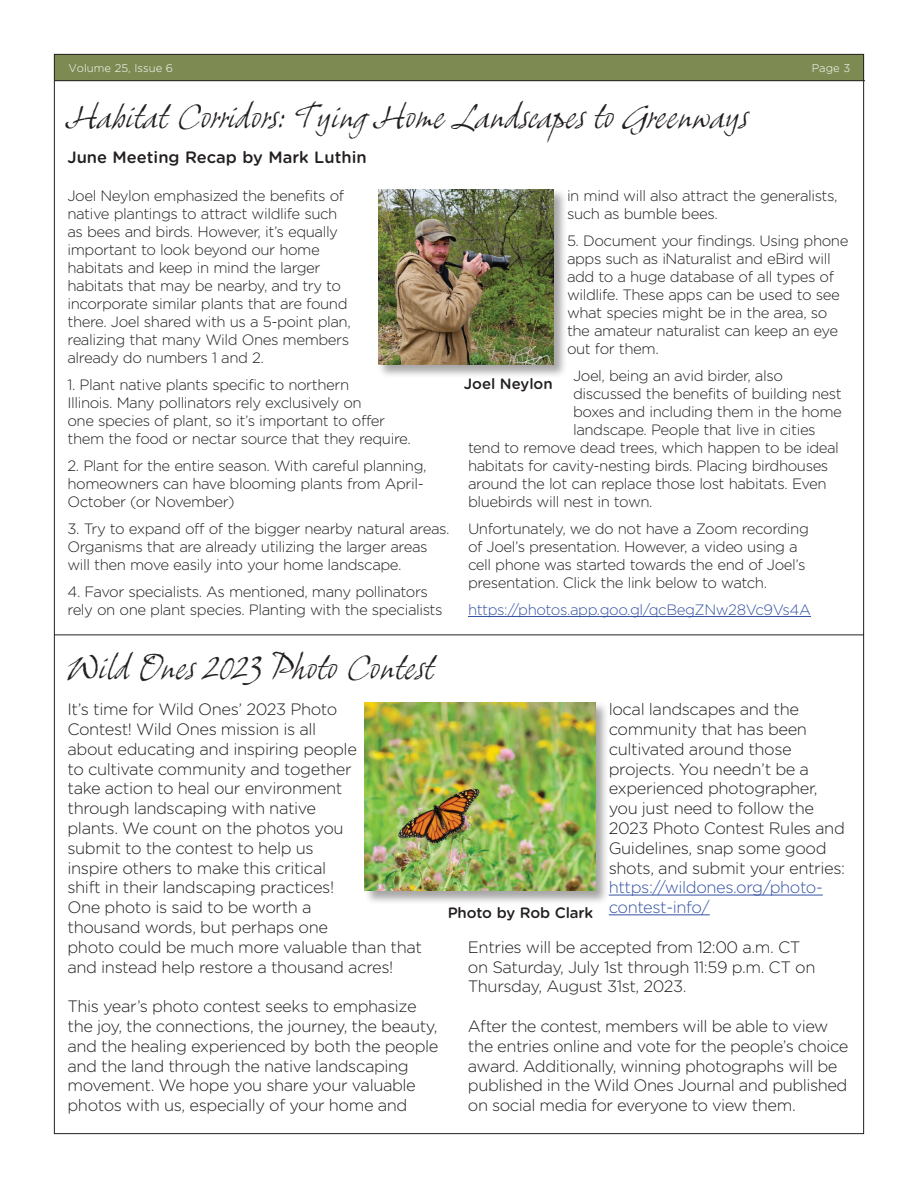
<style>
.page{position:relative;width:918px;height:1188px;background:#fff}
.page>*{position:absolute;margin:0;border:0;box-sizing:border-box;transform-origin:0 0}
.t1{font:italic 33px "Grimshaw Hand ITC";letter-spacing:-.03em;color:#231f20}
.t2{font:300 16.5px/19.8px "Gotham Rounded";letter-spacing:-.025em;color:#231f20}
.t3{font:300 16.5px/19.8px "Gotham Rounded";letter-spacing:-.025em;color:#3653a3}
.t4{font:500 16.5px "Gotham Rounded";color:#231f20}
.t5{font:300 15px/18px "Gotham Rounded";letter-spacing:-.03em;color:#231f20}
.t6{font:300 15px "Gotham Rounded";letter-spacing:-.03em;color:#3653a3}
.t7{font:500 15px "Gotham Rounded";letter-spacing:-.01em;color:#231f20}
.t8{font:300 11.25px "Gotham Rounded";color:#fff}
</style>
<div class="page">
<div style="left:54px;top:54px;width:810px;height:27px;background:#7d8a52"></div>
<hr style="left:55px;top:80px;width:810px;height:1px;background:#231f20">
<hr style="left:468px;top:616px;width:343px;height:1px;background:#3653a3">
<div style="left:377px;top:188px;width:191px;height:191px;background:#231f20;opacity:.4"></div>
<img style="left:378px;top:189px;width:176px;height:175px">
<hr style="left:54px;top:634px;width:810px;height:1px;background:#231f20">
<hr style="left:609px;top:895px;width:214px;height:1px;background:#3653a3">
<hr style="left:609px;top:914px;width:101px;height:1px;background:#3653a3">
<div style="left:364px;top:701px;width:246px;height:204px;background:#231f20;opacity:.4"></div>
<img style="left:364px;top:702px;width:231px;height:189px">
<p class="t8" style="left:68px;top:60px;width:106px">Volume 25, Issue 6</p>
<p class="t8" style="left:812px;top:60px;width:40px">Page 3</p>
<h1 class="t1" style="left:68px;top:97px;width:683px">Habitat Corridors: Tying Home Landscapes to Greenways</h1>
<p class="t4" style="left:68px;top:146px;width:301px">June Meeting Recap by Mark Luthin</p>
<p class="t5" style="left:68px;top:186px;width:285px">Joel Neylon emphasized the benefits of native plantings to attract wildlife such as bees and birds. However, it’s equally important to look beyond our home habitats and keep in mind the larger habitats that may be nearby, and try to incorporate similar plants that are found there. Joel shared with us a 5-point plan, realizing that many Wild Ones members already do numbers 1 and 2.</p>
<p class="t5" style="left:68px;top:375px;width:345px">1. Plant native plants specific to northern<br>Illinois. Many pollinators rely exclusively on<br>one species of plant, so it’s important to offer them the food or nectar source that they require.</p>
<p class="t5" style="left:68px;top:456px;width:361px">2. Plant for the entire season. With careful planning, homeowners can have blooming plants from April-<br>October (or November)</p>
<p class="t5" style="left:68px;top:519px;width:384px">3. Try to expand off of the bigger nearby natural areas.<br>Organisms that are already utilizing the larger areas will then move easily into your home landscape.</p>
<p class="t5" style="left:68px;top:582px;width:377px">4. Favor specialists. As mentioned, many pollinators rely on one plant species. Planting with the specialists</p>
<p class="t5" style="left:567px;top:186px;width:272px">in mind will also attract the generalists, such as bumble bees.</p>
<p class="t5" style="left:567px;top:231px;width:283px">5. Document your findings. Using phone apps such as iNaturalist and eBird will add to a huge database of all types of wildlife. These apps can be used to see what species might be in the area, so the amateur naturalist can keep an eye out for them.</p>
<p class="t5" style="left:573px;top:366px;width:211px">Joel, being an avid birder, also</p>
<p class="t5" style="left:573px;top:384px;width:270px">discussed the benefits of building nest</p>
<p class="t5" style="left:573px;top:402px;width:270px">boxes and including them in the home</p>
<p class="t5" style="left:573px;top:420px;width:244px">landscape. People that live in cities</p>
<p class="t5" style="left:468px;top:438px;width:373px">tend to remove dead trees, which happen to be ideal</p>
<p class="t5" style="left:468px;top:456px;width:362px">habitats for cavity-nesting birds. Placing birdhouses</p>
<p class="t5" style="left:468px;top:474px;width:360px">around the lot can replace those lost habitats. Even</p>
<p class="t5" style="left:468px;top:492px;width:186px">bluebirds will nest in town.</p>
<p class="t5" style="left:468px;top:519px;width:342px">Unfortunately, we do not have a Zoom recording of Joel’s presentation. However, a video using a cell phone was started towards the end of Joel’s presentation. Click the link below to watch.</p>
<p class="t6" style="left:468px;top:600px;width:345px">https://photos.app.goo.gl/qcBegZNw28Vc9Vs4A</p>
<p class="t7" style="left:464px;top:373px;width:90px">Joel Neylon</p>
<h1 class="t1" style="left:68px;top:647px;width:369px">Wild Ones 2023 Photo Contest</h1>
<p class="t2" style="left:68px;top:699px;width:356px">It’s time for Wild Ones’ 2023 Photo<br>Contest! Wild Ones mission is all<br>about educating and inspiring people<br>to cultivate community and together<br>take action to heal our environment<br>through landscaping with native<br>plants. We count on the photos you<br>submit to the contest to help us<br>inspire others to make this critical<br>shift in their landscaping practices!<br>One photo is said to be worth a<br>thousand words, but perhaps one<br>photo could be much more valuable than that and instead help restore a thousand acres!</p>
<p class="t2" style="left:68px;top:996px;width:373px">This year’s photo contest seeks to emphasize the joy, the connections, the journey, the beauty, and the healing experienced by both the people and the land through the native landscaping movement. We hope you share your valuable photos with us, especially of your home and</p>
<p class="t2" style="left:609px;top:699px;width:238px">local landscapes and the community that has been cultivated around those projects. You needn’t be a experienced photographer, you just need to follow the<br>2023 Photo Contest Rules and<br>Guidelines, snap some good shots, and submit your entries:</p>
<p class="t3" style="left:609px;top:877px;width:216px">https://wildones.org/photo&shy;contest-info/</p>
<p class="t2" style="left:468px;top:936px;width:349px">Entries will be accepted from 12:00 a.m. CT on Saturday, July 1st through 11:59 p.m. CT on<br>Thursday, August 31st, 2023.</p>
<p class="t2" style="left:468px;top:1016px;width:382px">After the contest, members will be able to view the entries online and vote for the people’s choice award. Additionally, winning photographs will be published in the Wild Ones Journal and published on social media for everyone to view them.</p>
<p class="t7" style="left:448px;top:902px;width:147px">Photo by Rob Clark</p>
</div>
